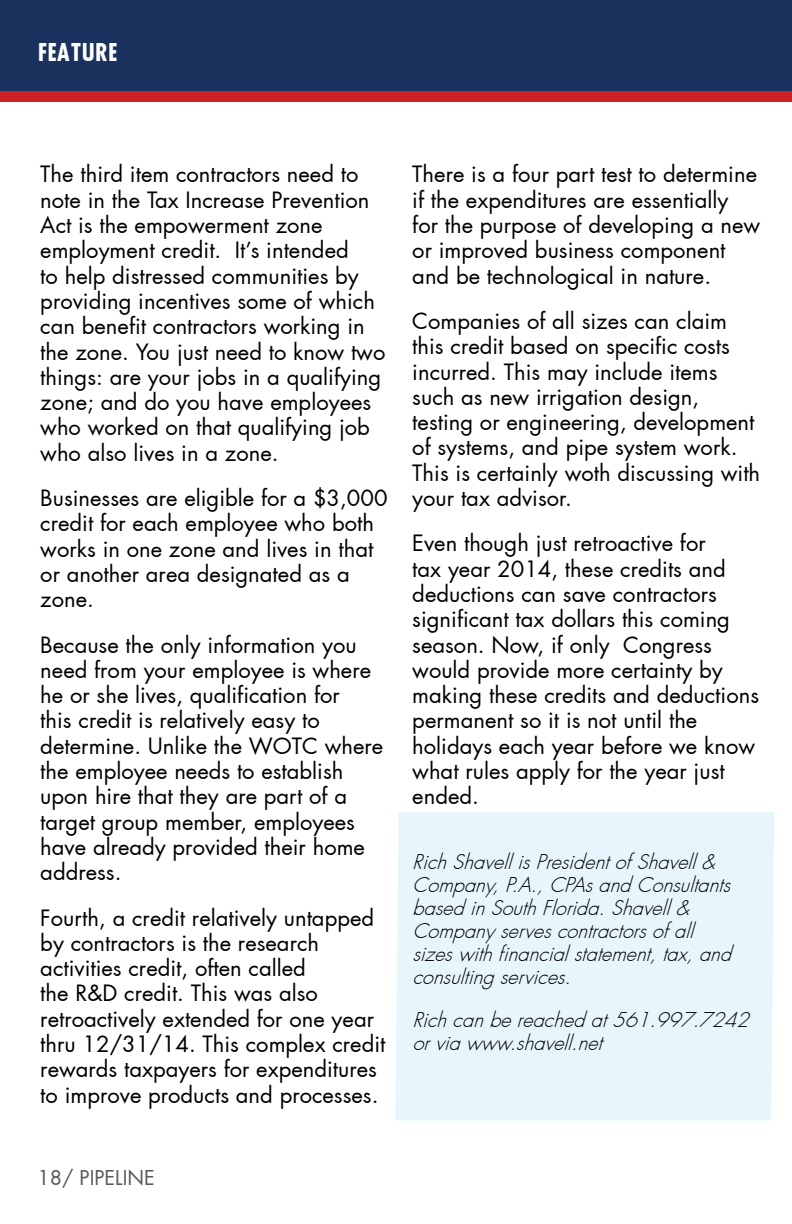
<style>
.page{position:relative;width:792px;height:1224px;background:#fff}
.page>*{position:absolute;margin:0;border:0;box-sizing:border-box;transform-origin:0 0}
.t1{font:700 24px "Futura Cond";color:#fff}
.t2{font:22px/25.2px "Futura";color:#000}
.t3{font:italic 300 20px/23px "Futura";color:#000}
.t4{font:20px "Futura";color:#58595b}
</style>
<div class="page">
<div style="left:0;top:70px;width:792px;height:32px;background:#ca2127"></div>
<div style="left:0;top:0;width:792px;height:91px;background:#1a325e"></div>
<div style="left:395px;top:812px;width:379px;height:309px;background:#e7f6fd"></div>
<p class="t1" style="left:37px;top:37px;width:82px">FEATURE</p>
<p class="t2" style="left:40px;top:162px;width:347px">The third item contractors need to note in the Tax Increase Prevention<br>Act is the empowerment zone employment credit. It’s intended<br>to help distressed communities by providing incentives some of which can benefit contractors working in the zone. You just need to know two things: are your jobs in a qualifying zone; and do you have employees who worked on that qualifying job who also lives in a zone.</p>
<p class="t2" style="left:40px;top:485px;width:349px">Businesses are eligible for a $3,000 credit for each employee who both works in one zone and lives in that or another area designated as a zone.</p>
<p class="t2" style="left:40px;top:632px;width:345px">Because the only information you need from your employee is where he or she lives, qualification for<br>this credit is relatively easy to determine. Unlike the WOTC where the employee needs to establish upon hire that they are part of a target group member, employees have already provided their home address.</p>
<p class="t2" style="left:40px;top:905px;width:347px">Fourth, a credit relatively untapped by contractors is the research activities credit, often called<br>the R&amp;D credit. This was also retroactively extended for one year thru 12/31/14. This complex credit rewards taxpayers for expenditures to improve products and processes.</p>
<p class="t4" style="left:37px;top:1165px;width:119px">18/ PIPELINE</p>
<p class="t2" style="left:412px;top:162px;width:350px">There is a four part test to determine if the expenditures are essentially<br>for the purpose of developing a new or improved business component and be technological in nature.</p>
<p class="t2" style="left:412px;top:308px;width:349px">Companies of all sizes can claim this credit based on specific costs incurred. This may include items such as new irrigation design, testing or engineering, development of systems, and pipe system work.<br>This is certainly woth discussing with your tax advisor.</p>
<p class="t2" style="left:412px;top:531px;width:348px">Even though just retroactive for<br>tax year 2014, these credits and deductions can save contractors significant tax dollars this coming season. Now, if only Congress would provide more certainty by making these credits and deductions permanent so it is not until the holidays each year before we know what rules apply for the year just ended.</p>
<p class="t3" style="left:412px;top:851px;width:327px">RichShavellisPresidentofShavell&amp; Company,P.A.,CPAsandConsultants basedinSouthFlorida.Shavell&amp; Company servescontractorsofall sizeswithfinancialstatement,tax,and consultingservices.</p>
<p class="t3" style="left:412px;top:1009px;width:345px">Richcanbereachedat561.997.7242 orviawww.shavell.net</p>
</div>
